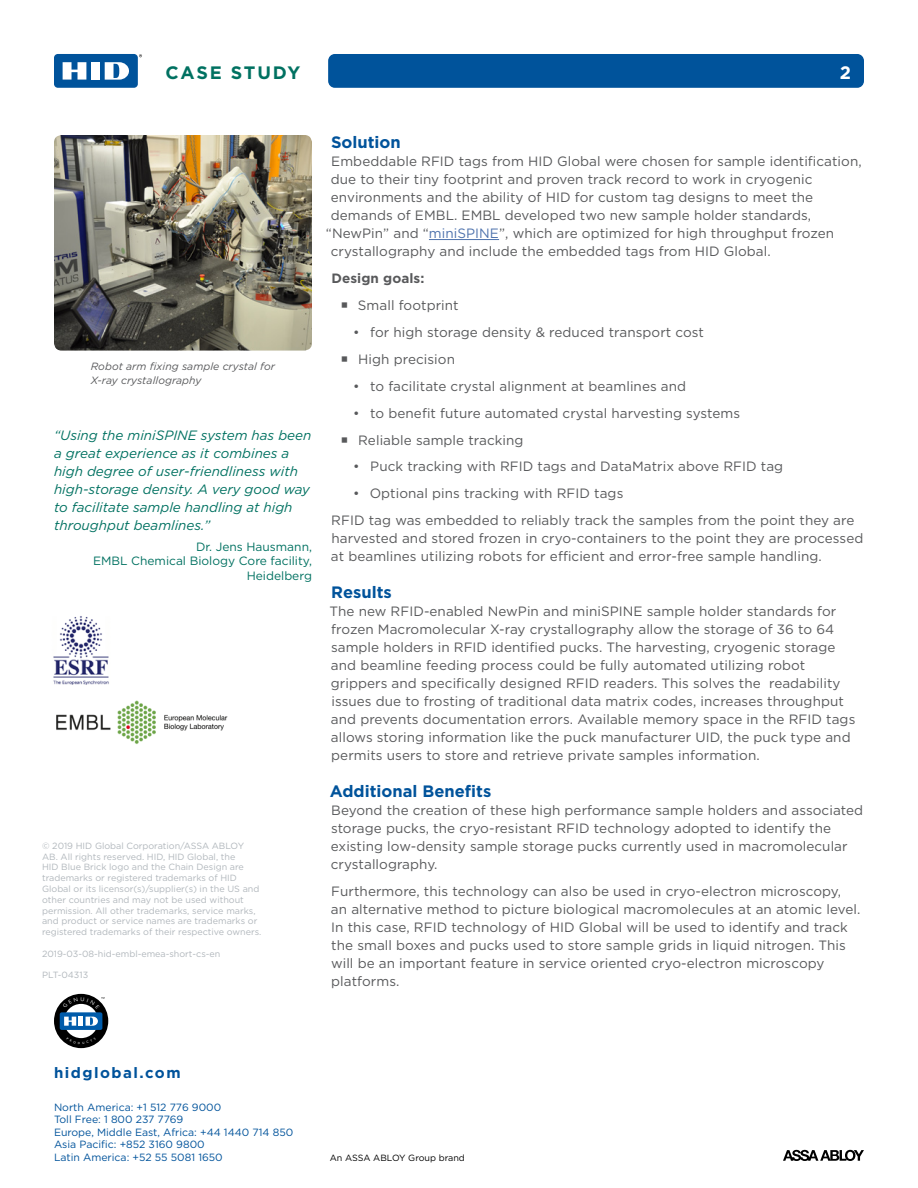
<style>
.page{position:relative;width:918px;height:1188px;background:#fff}
.page>*{position:absolute;margin:0;border:0;box-sizing:border-box;transform-origin:0 0}
.t1{font:700 18px "Gotham";letter-spacing:.1em;color:#007161}
.t2{font:700 18px "Gotham";color:#fff}
.Section_sub_heads__b{font:700 16.5px "Gotham";color:#00539b}
.t3{font:700 15px "Gotham";letter-spacing:.1em;color:#00539b}
.Body{font:13.5px/18px "Gotham";letter-spacing:.005em;color:#58595b}
.t4{font:italic 13.5px/18px "Gotham";color:#007161}
.Body-2{font:700 13.5px "Gotham";letter-spacing:.005em;color:#58595b}
.t5{font:12px/14.4px "Gotham";color:#007161;text-align:right}
.t6{font:10.5px/12.6px "Gotham";color:#00539b}
.Body-3{font:italic 10.5px "Gotham";letter-spacing:.005em;color:#58595b}
.t7{font:9px/10.8px "Gotham";color:#b1b7bc}
.t8{font:9px "Gotham";color:#000}
.s1{color:#4f73ad}
</style>
<div class="page">
<div style="left:328px;top:54px;width:536px;height:34px;background:#00539b;border-radius:7px"></div>
<div style="left:54px;top:54px;width:84px;height:34px;background:#00539b;border-radius:4px"></div>
<div style="left:91px;top:62px;width:9px;height:18px;background:#fff"></div>
<svg style="left:63px;top:62px;width:23px;height:18px"></svg>
<svg style="left:105px;top:62px;width:24px;height:18px"></svg>
<hr style="left:429px;top:239px;width:70px;height:1px;background:#4f73ad">
<img style="left:54px;top:135px;width:258px;height:216px">
<svg style="left:783px;top:1150px;width:81px;height:11px"></svg>
<img style="left:56px;top:700px;width:172px;height:44px">
<img style="left:53px;top:616px;width:56px;height:69px">
<svg style="left:54px;top:994px;width:54px;height:54px"></svg>
<h1 class="t1" style="left:166px;top:60px;width:136px">CASE STUDY</h1>
<h1 class="t2" style="left:840px;top:60px;width:13px">2</h1>
<p class="Body-3" style="left:91px;top:360px;width:186px">Robot arm fixing sample crystal for</p>
<p class="Body-3" style="left:91px;top:373px;width:112px">X-ray crystallography</p>
<p class="t4" style="left:54px;top:426px;width:259px">“Using the miniSPINE system has been a great experience as it combines a high degree of user-friendliness with high-storage density. A very good way to facilitate sample handling at high throughput beamlines.”</p>
<p class="t5" style="left:93px;top:539px;width:220px">Dr. Jens Hausmann,<br>EMBL Chemical Biology Core facility,<br>Heidelberg</p>
<p class="t7" style="left:42px;top:840px;width:221px">© 2019 HID Global Corporation/ASSA ABLOY AB. All rights reserved. HID, HID Global, the<br>HID Blue Brick logo and the Chain Design are trademarks or registered trademarks of HID Global or its licensor(s)/supplier(s) in the US and other countries and may not be used without permission. All other trademarks, service marks, and product or service names are trademarks or registered trademarks of their respective owners.</p>
<p class="t7" style="left:42px;top:948px;width:180px">2019-03-08-hid-embl-emea-short-cs-en</p>
<p class="t7" style="left:42px;top:970px;width:48px">PLT-04313</p>
<p class="Section_sub_heads__b" style="left:331px;top:131px;width:71px">Solution</p>
<p class="Body" style="left:331px;top:152px;width:532px">Embeddable RFID tags from HID Global were chosen for sample identification,</p>
<p class="Body" style="left:331px;top:170px;width:483px">due to their tiny footprint and proven track record to work in cryogenic</p>
<p class="Body" style="left:331px;top:188px;width:484px">environments and the ability of HID for custom tag designs to meet the</p>
<p class="Body" style="left:331px;top:206px;width:482px">demands of EMBL. EMBL developed two new sample holder standards,</p>
<p class="Body" style="left:326px;top:224px;width:510px">“NewPin” and “<span class="s1">miniSPINE</span>”, which are optimized for high throughput frozen</p>
<p class="Body" style="left:331px;top:242px;width:441px">crystallography and include the embedded tags from HID Global.</p>
<p class="Body-2" style="left:332px;top:269px;width:94px">Design goals:</p>
<p class="Body" style="left:358px;top:296px;width:102px">Small footprint</p>
<p class="Body" style="left:353px;top:323px;width:352px">• for high storage density &amp; reduced transport cost</p>
<p class="Body" style="left:358px;top:350px;width:98px">High precision</p>
<p class="Body" style="left:353px;top:377px;width:334px">• to facilitate crystal alignment at beamlines and</p>
<p class="Body" style="left:353px;top:404px;width:389px">• to benefit future automated crystal harvesting systems</p>
<p class="Body" style="left:358px;top:431px;width:167px">Reliable sample tracking</p>
<p class="Body" style="left:353px;top:457px;width:432px">• Puck tracking with RFID tags and DataMatrix above RFID tag</p>
<p class="Body" style="left:353px;top:484px;width:272px">• Optional pins tracking with RFID tags</p>
<p class="Body" style="left:331px;top:511px;width:534px">RFID tag was embedded to reliably track the samples from the point they are harvested and stored frozen in cryo-containers to the point they are processed at beamlines utilizing robots for efficient and error-free sample handling.</p>
<p class="Section_sub_heads__b" style="left:331px;top:581px;width:62px">Results</p>
<p class="Body" style="left:330px;top:602px;width:527px">The new RFID-enabled NewPin and miniSPINE sample holder standards for frozen Macromolecular X-ray crystallography allow the storage of 36 to 64 sample holders in RFID identified pucks. The harvesting, cryogenic storage and beamline feeding process could be fully automated utilizing robot grippers and specifically designed RFID readers. This solves the readability issues due to frosting of traditional data matrix codes, increases throughput and prevents documentation errors. Available memory space in the RFID tags allows storing information like the puck manufacturer UID, the puck type and permits users to store and retrieve private samples information.</p>
<p class="Section_sub_heads__b" style="left:330px;top:780px;width:163px">Additional Benefits</p>
<p class="Body" style="left:331px;top:801px;width:534px">Beyond the creation of these high performance sample holders and associated storage pucks, the cryo-resistant RFID technology adopted to identify the existing low-density sample storage pucks currently used in macromolecular crystallography.</p>
<p class="Body" style="left:331px;top:881px;width:531px">Furthermore, this technology can also be used in cryo-electron microscopy,<br>an alternative method to picture biological macromolecules at an atomic level.<br>In this case, RFID technology of HID Global will be used to identify and track the small boxes and pucks used to store sample grids in liquid nitrogen. This will be an important feature in service oriented cryo-electron microscopy platforms.</p>
<p class="t3" style="left:54px;top:1063px;width:128px">hidglobal.com</p>
<p class="t6" style="left:54px;top:1100px;width:169px">North America: +1 512 776 9000</p>
<p class="t6" style="left:54px;top:1113px;width:241px">Toll Free: 1 800 237 7769<br>Europe, Middle East, Africa: +44 1440 714 850</p>
<p class="t6" style="left:54px;top:1138px;width:152px">Asia Pacific: +852 3160 9800</p>
<p class="t6" style="left:54px;top:1151px;width:170px">Latin America: +52 55 5081 1650</p>
<p class="t8" style="left:330px;top:1152px;width:137px">An ASSA ABLOY Group brand</p>
</div>
